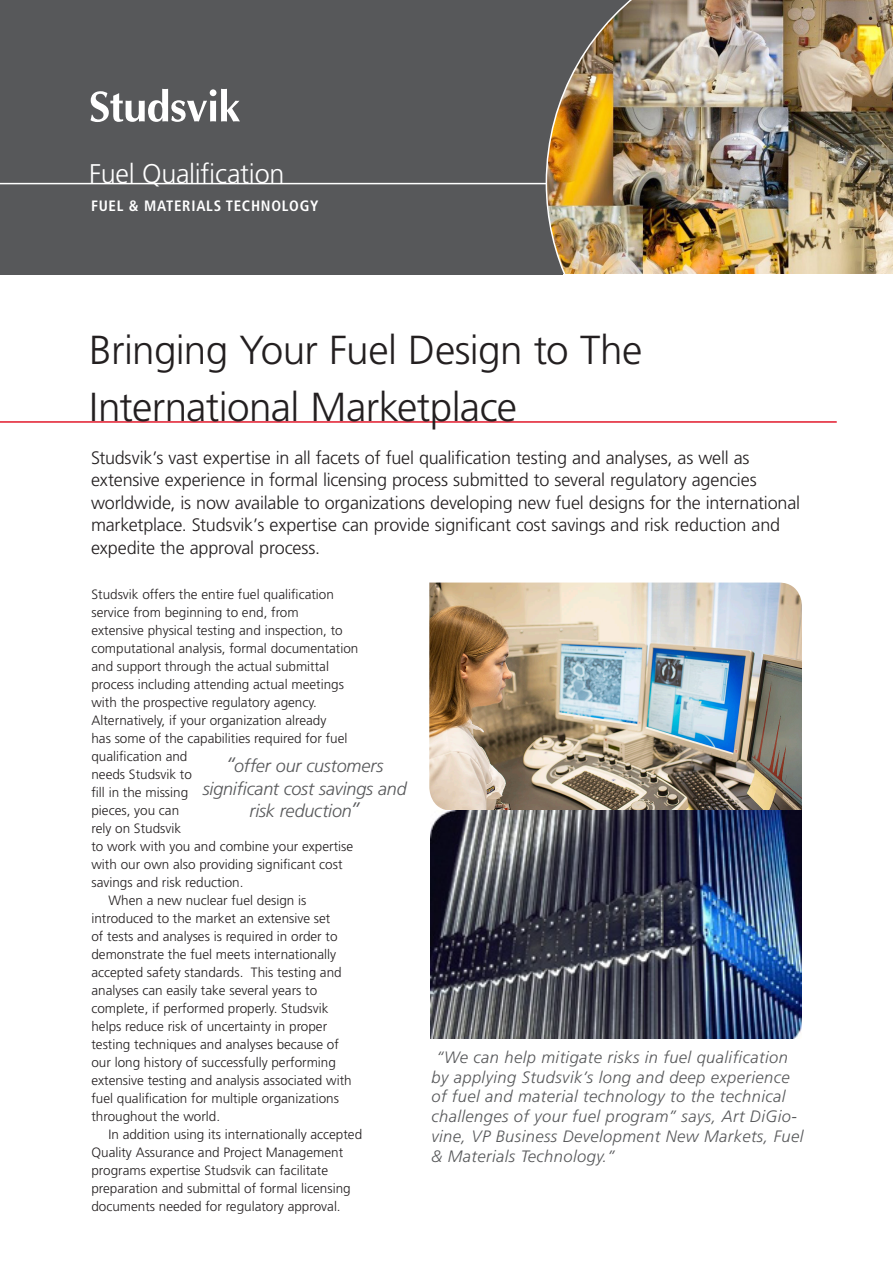
<style>
.page{position:relative;width:893px;height:1263px;background:#fff}
.page>*{position:absolute;margin:0;border:0;box-sizing:border-box;transform-origin:0 0}
._4_1_Headline_-__36{font:300 40.5px/57px "Frutiger LT Std";letter-spacing:-.015em;color:#231f20}
._2_1_Header_lev4_-_h{font:300 27px "Frutiger LT Std";letter-spacing:-.01em;color:#fff}
._4_2_Ingress_-_12_15{font:300 18px/22.5px "Frutiger LT Std";letter-spacing:-.01em;color:#231f20}
._4_2_Ingress_-_12_15-2{font:italic 300 18px/22.5px "Frutiger LT Std";letter-spacing:-.01em;color:#57585a;text-align:center}
._3_2_2_Art_number_bl{font:italic 300 16.5px/19.8px "Frutiger LT Std";letter-spacing:.025em;color:#57585a}
._2_2_Header_lev4{font:700 condensed 15px "Frutiger LT Std";letter-spacing:.05em;color:#fff}
._4_4_Body_copy_9_12{font:300 13.5px/18px "Frutiger LT Std";color:#231f20}
.s1{font-size:21px}
</style>
<div class="page">
<div style="left:0;top:0;width:893px;height:274px;background:#57585a"></div>
<svg style="left:91px;top:89px;width:149px;height:33px"></svg>
<hr style="left:0;top:183px;width:546px;height:1px;background:#fff">
<img style="left:545px;top:0;width:348px;height:275px">
<div style="left:564px;top:274px;width:329px;height:15px;background:#fff"></div>
<hr style="left:0;top:421px;width:837px;height:2px;background:#e2192b">
<img style="left:429px;top:582px;width:373px;height:457px">
<p class="_2_1_Header_lev4_-_h" style="left:89px;top:158px;width:197px">Fuel Qualification</p>
<p class="_2_2_Header_lev4" style="left:91px;top:197px;width:229px">FUEL &amp; MATERIALS TECHNOLOGY</p>
<p class="_4_1_Headline_-__36" style="left:89px;top:322px;width:555px">Bringing Your Fuel Design to The<br>International Marketplace</p>
<p class="_4_2_Ingress_-_12_15" style="left:91px;top:447px;width:711px">Studsvik’s vast expertise in all facets of fuel qualification testing and analyses, as well as extensive experience in formal licensing process submitted to several regulatory agencies worldwide, is now available to organizations developing new fuel designs for the international marketplace. Studsvik’s expertise can provide significant cost savings and risk reduction and expedite the approval process.</p>
<p class="_4_4_Body_copy_9_12" style="left:91px;top:586px;width:269px">Studsvik offers the entire fuel qualification service from beginning to end, from<br>extensive physical testing and inspection, to computational analysis, formal documentation and support through the actual submittal process including attending actual meetings with the prospective regulatory agency.<br>Alternatively, if your organization already<br>has some of the capabilities required for fuel qualification and<br>needs Studsvik to<br>fill in the missing<br>pieces, you can<br>rely on Studsvik<br>to work with you and combine your expertise with our own also providing significant cost savings and risk reduction.</p>
<p class="_4_4_Body_copy_9_12" style="left:91px;top:892px;width:262px;text-indent:17px">When a new nuclear fuel design is introduced to the market an extensive set<br>of tests and analyses is required in order to demonstrate the fuel meets internationally accepted safety standards. This testing and analyses can easily take several years to complete, if performed properly. Studsvik helps reduce risk of uncertainty in proper testing techniques and analyses because of our long history of successfully performing extensive testing and analysis associated with fuel qualification for multiple organizations throughout the world.</p>
<p class="_4_4_Body_copy_9_12" style="left:91px;top:1126px;width:272px;text-indent:17px">In addition using its internationally accepted Quality Assurance and Project Management programs expertise Studsvik can facilitate preparation and submittal of formal licensing documents needed for regulatory approval.</p>
<p class="_4_2_Ingress_-_12_15-2" style="left:203px;top:755px;width:205px"><span class="s1">“</span>offer our customers significant cost savings and risk reduction<span class="s1">”</span></p>
<p class="_3_2_2_Art_number_bl" style="left:431px;top:1047px;width:373px;text-indent:5px">“We can help mitigate risks in fuel qualification by applying Studsvik’s long and deep experience of fuel and material technology to the technical challenges of your fuel program” says, Art DiGio&shy;vine, VP Business Development New Markets, Fuel &amp; Materials Technology.”</p>
</div>
